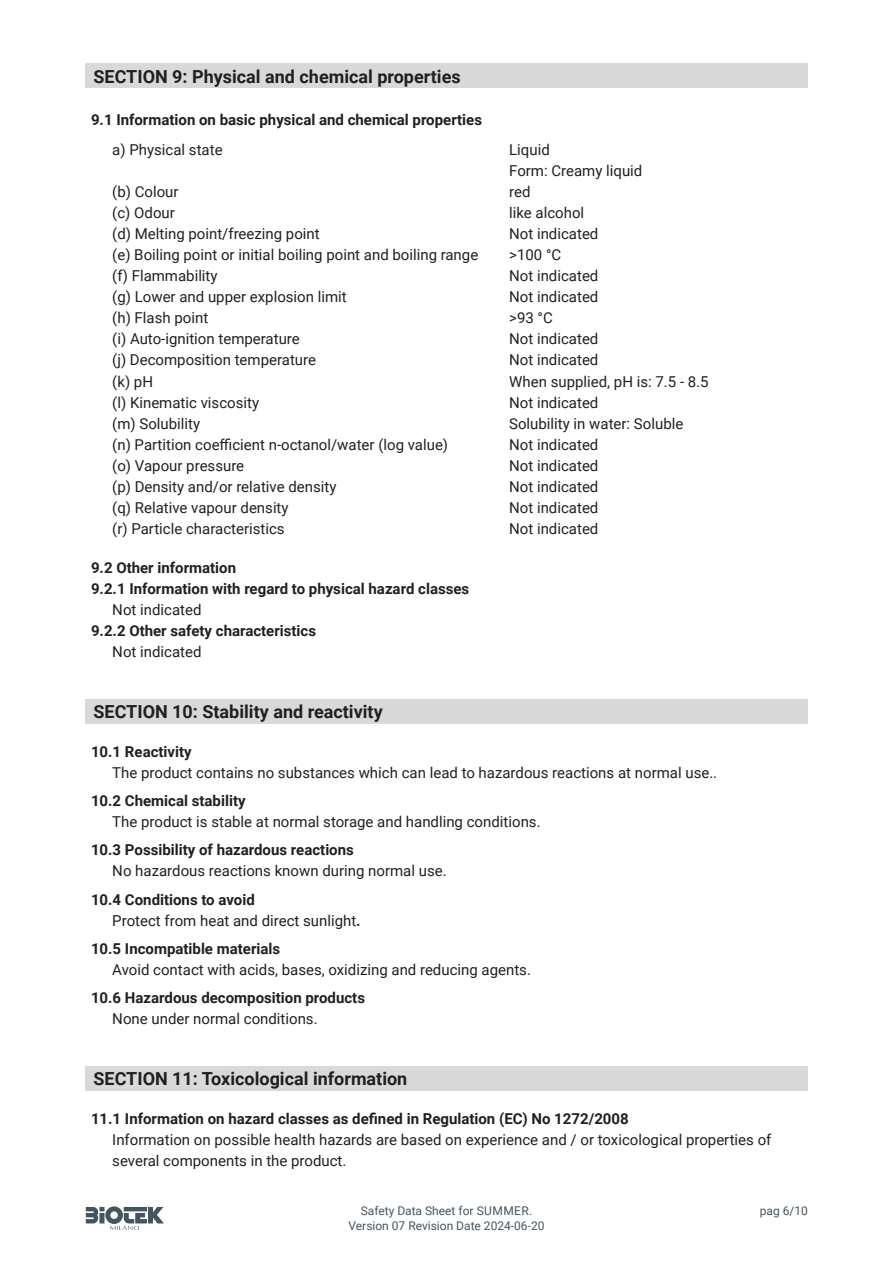
<style>
.page{position:relative;width:893px;height:1263px;background:#fff}
.page>*{position:absolute;margin:0;border:0;box-sizing:border-box;transform-origin:0 0}
.t1{font:700 18px "Roboto";color:#231f20}
.t2{font:15px/21px "Roboto";color:#231f20}
.t3{font:700 15px "Roboto";color:#231f20}
.t4{font:12px/14.4px "Roboto";color:#45555f;text-align:center}
.s1{font-weight:700}
</style>
<div class="page">
<svg style="left:86px;top:1206px;width:78px;height:24px"></svg>
<div style="left:85px;top:699px;width:723px;height:24px;background:#d9d9d9"></div>
<div style="left:85px;top:1066px;width:723px;height:24px;background:#d9d9d9"></div>
<div style="left:85px;top:64px;width:723px;height:24px;background:#d9d9d9"></div>
<p class="t1" style="left:94px;top:64px;width:369px">SECTION 9: Physical and chemical properties</p>
<p class="t3" style="left:91px;top:110px;width:392px">9.1 Information on basic physical and chemical properties</p>
<p class="t2" style="left:112px;top:139px;width:112px">a) Physical state</p>
<p class="t2" style="left:112px;top:181px;width:68px">(b) Colour</p>
<p class="t2" style="left:112px;top:202px;width:64px">(c) Odour</p>
<p class="t2" style="left:112px;top:223px;width:209px">(d) Melting point/freezing point</p>
<p class="t2" style="left:112px;top:244px;width:367px">(e) Boiling point or initial boiling point and boiling range</p>
<p class="t2" style="left:112px;top:265px;width:107px">(f) Flammability</p>
<p class="t2" style="left:112px;top:286px;width:236px">(g) Lower and upper explosion limit</p>
<p class="t2" style="left:112px;top:307px;width:97px">(h) Flash point</p>
<p class="t2" style="left:112px;top:328px;width:189px">(i) Auto-ignition temperature</p>
<p class="t2" style="left:112px;top:349px;width:205px">(j) Decomposition temperature</p>
<p class="t2" style="left:112px;top:370px;width:42px">(k) pH</p>
<p class="t2" style="left:112px;top:391px;width:148px">(l) Kinematic viscosity</p>
<p class="t2" style="left:112px;top:412px;width:89px">(m) Solubility</p>
<p class="t2" style="left:112px;top:433px;width:337px">(n) Partition coefficient n-octanol/water (log value)</p>
<p class="t2" style="left:112px;top:454px;width:133px">(o) Vapour pressure</p>
<p class="t2" style="left:112px;top:475px;width:226px">(p) Density and/or relative density</p>
<p class="t2" style="left:112px;top:496px;width:178px">(q) Relative vapour density</p>
<p class="t2" style="left:112px;top:517px;width:174px">(r) Particle characteristics</p>
<p class="t3" style="left:91px;top:557px;width:147px">9.2 Other information</p>
<p class="t3" style="left:91px;top:578px;width:380px">9.2.1 Information with regard to physical hazard classes</p>
<p class="t2" style="left:112px;top:599px;width:91px">Not indicated</p>
<p class="t3" style="left:91px;top:620px;width:227px">9.2.2 Other safety characteristics</p>
<p class="t2" style="left:112px;top:641px;width:91px">Not indicated</p>
<p class="t2" style="left:509px;top:139px;width:42px">Liquid</p>
<p class="t2" style="left:509px;top:160px;width:135px">Form: Creamy liquid</p>
<p class="t2" style="left:509px;top:181px;width:23px">red</p>
<p class="t2" style="left:509px;top:202px;width:77px">like alcohol</p>
<p class="t2" style="left:509px;top:223px;width:91px">Not indicated</p>
<p class="t2" style="left:509px;top:244px;width:54px">&gt;100 °C</p>
<p class="t2" style="left:509px;top:265px;width:91px">Not indicated</p>
<p class="t2" style="left:509px;top:286px;width:91px">Not indicated</p>
<p class="t2" style="left:509px;top:307px;width:45px">&gt;93 °C</p>
<p class="t2" style="left:509px;top:328px;width:91px">Not indicated</p>
<p class="t2" style="left:509px;top:349px;width:91px">Not indicated</p>
<p class="t2" style="left:509px;top:370px;width:201px">When supplied, pH is: 7.5 - 8.5</p>
<p class="t2" style="left:509px;top:391px;width:91px">Not indicated</p>
<p class="t2" style="left:509px;top:412px;width:176px">Solubility in water: Soluble</p>
<p class="t2" style="left:509px;top:433px;width:91px">Not indicated</p>
<p class="t2" style="left:509px;top:454px;width:91px">Not indicated</p>
<p class="t2" style="left:509px;top:475px;width:91px">Not indicated</p>
<p class="t2" style="left:509px;top:496px;width:91px">Not indicated</p>
<p class="t2" style="left:509px;top:517px;width:91px">Not indicated</p>
<p class="t1" style="left:94px;top:699px;width:291px">SECTION 10: Stability and reactivity</p>
<p class="t3" style="left:91px;top:741px;width:102px">10.1 Reactivity</p>
<p class="t2" style="left:112px;top:761px;width:606px">The product contains no substances which can lead to hazardous reactions at normal use..</p>
<p class="t3" style="left:91px;top:790px;width:156px">10.2 Chemical stability</p>
<p class="t2" style="left:112px;top:811px;width:430px">The product is stable at normal storage and handling conditions.</p>
<p class="t3" style="left:91px;top:839px;width:264px">10.3 Possibility of hazardous reactions</p>
<p class="t2" style="left:112px;top:860px;width:336px">No hazardous reactions known during normal use.</p>
<p class="t3" style="left:91px;top:889px;width:165px">10.4 Conditions to avoid</p>
<p class="t2" style="left:112px;top:909px;width:250px">Protect from heat and direct sunlight<span class="s1">.</span></p>
<p class="t3" style="left:91px;top:938px;width:191px">10.5 Incompatible materials</p>
<p class="t2" style="left:112px;top:958px;width:420px">Avoid contact with acids, bases, oxidizing and reducing agents.</p>
<p class="t3" style="left:91px;top:987px;width:276px">10.6 Hazardous decomposition products</p>
<p class="t2" style="left:112px;top:1008px;width:207px">None under normal conditions.</p>
<p class="t1" style="left:94px;top:1066px;width:315px">SECTION 11: Toxicological information</p>
<p class="t3" style="left:91px;top:1108px;width:539px">11.1 Information on hazard classes as defined in Regulation (EC) No 1272/2008</p>
<p class="t2" style="left:112px;top:1128px;width:661px">Information on possible health hazards are based on experience and / or toxicological properties of several components in the product.</p>
<p class="t4" style="left:349px;top:1203px;width:197px">Safety Data Sheet for SUMMER.<br>Version 07 Revision Date 2024-06-20</p>
<p class="t4" style="left:760px;top:1203px;width:50px">pag 6/10</p>
</div>
